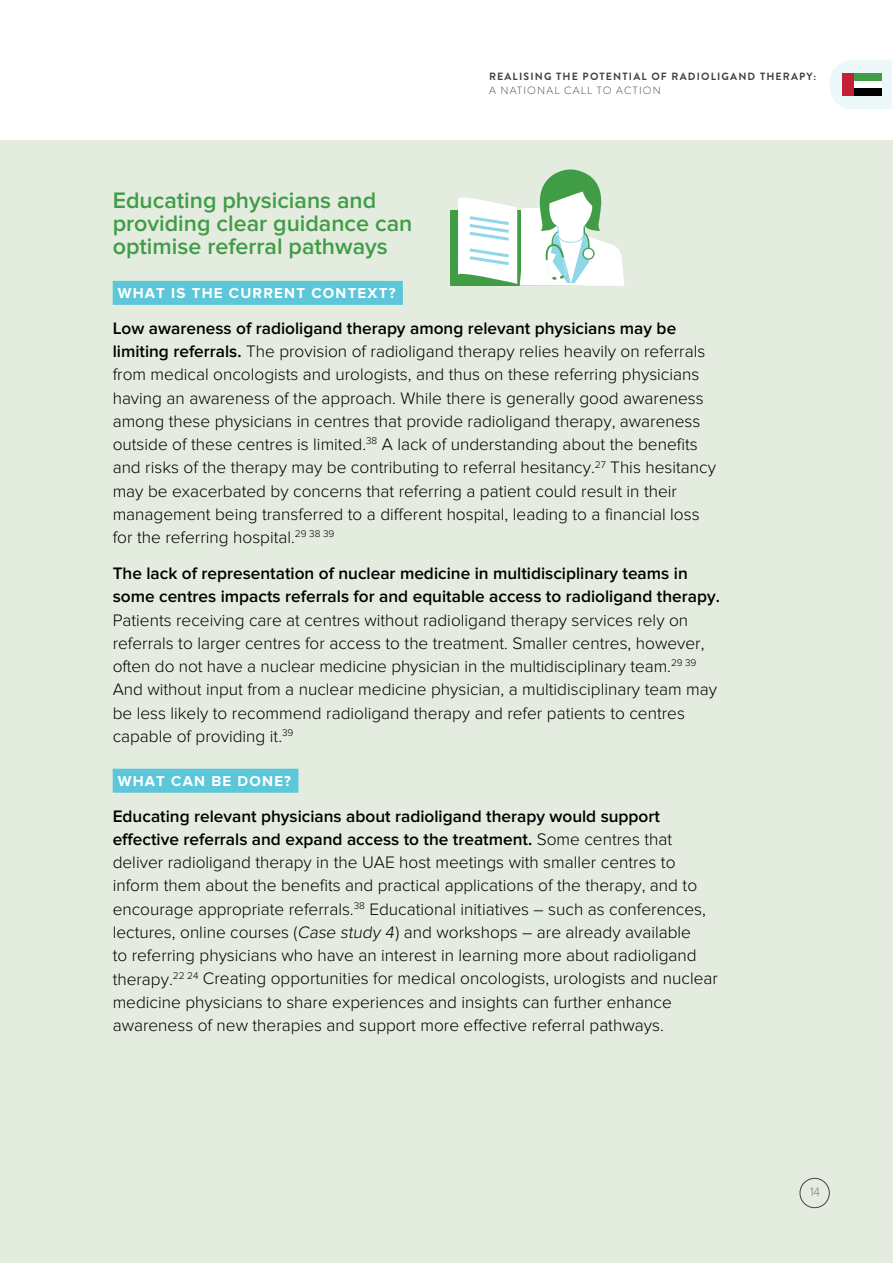
<style>
.page{position:relative;width:893px;height:1263px;background:#fff}
.page>*{position:absolute;margin:0;border:0;box-sizing:border-box;transform-origin:0 0}
.t1{font:600 23.25px/23.2px "Proxima Nova";color:#419c46}
.t2{font:300 17.25px/23.2px "Proxima Nova";color:#000}
.t3{font:700 15px "Proxima Nova";letter-spacing:.08em;color:#fff}
.t4{font:100 12.6px "Proxima Nova T";color:#414042}
.t5{font:700 10.5px "Brandon Grotesque";letter-spacing:.11em;color:#414042}
.t6{font:300 10.5px "Brandon Grotesque";letter-spacing:.11em;color:#414042}
.s1{font-weight:600}
</style>
<div class="page">
<div style="left:0;top:140px;width:893px;height:1123px;background:#e4ecdf"></div>
<div style="left:113px;top:281px;width:290px;height:24px;background:#5bc7d9"></div>
<div style="left:113px;top:769px;width:185px;height:24px;background:#5bc7d9"></div>
<div style="left:450px;top:210px;width:135px;height:76px;background:#419c46"></div>
<svg style="left:458px;top:169px;width:166px;height:117px"></svg>
<div style="left:800px;top:1178px;width:29px;height:30px;border:1px solid #414042;border-radius:50%"></div>
<svg style="left:830px;top:61px;width:62px;height:48px"></svg>
<div style="left:842px;top:73px;width:12px;height:23px;background:#c32035"></div>
<div style="left:854px;top:73px;width:27px;height:8px;background:#419c46"></div>
<div style="left:854px;top:81px;width:27px;height:8px;background:#fff"></div>
<div style="left:854px;top:89px;width:27px;height:7px;background:#000"></div>
<p class="t5" style="left:489px;top:69px;width:329px">REALISING THE POTENTIAL OF RADIOLIGAND THERAPY:</p>
<p class="t6" style="left:489px;top:83px;width:173px">A NATIONAL CALL TO ACTION</p>
<h1 class="t1" style="left:113px;top:189px;width:301px">Educating physicians and providing clear guidance can optimise referral pathways</h1>
<h2 class="t3" style="left:118px;top:284px;width:279px">WHAT IS THE CURRENT CONTEXT?</h2>
<p class="t2" style="left:113px;top:317px;width:605px"><span class="s1">Low awareness of radioligand therapy among relevant physicians may be limiting referrals.</span> The provision of radioligand therapy relies heavily on referrals from medical oncologists and urologists, and thus on these referring physicians having an awareness of the approach. While there is generally good awareness among these physicians in centres that provide radioligand therapy, awareness outside of these centres is limited.<sup>38</sup> A lack of understanding about the benefits and risks of the therapy may be contributing to referral hesitancy.<sup>27</sup> This hesitancy may be exacerbated by concerns that referring a patient could result in their management being transferred to a different hospital, leading to a financial loss for the referring hospital.<sup>29</sup> <sup>38</sup> <sup>39</sup></p>
<p class="t2" style="left:113px;top:562px;width:609px"><span class="s1">The lack of representation of nuclear medicine in multidisciplinary teams in some centres impacts referrals for and equitable access to radioligand therapy.<br></span>Patients receiving care at centres without radioligand therapy services rely on referrals to larger centres for access to the treatment. Smaller centres, however, often do not have a nuclear medicine physician in the multidisciplinary team.<sup>29</sup> <sup>39<br></sup>And without input from a nuclear medicine physician, a multidisciplinary team may be less likely to recommend radioligand therapy and refer patients to centres capable of providing it.<sup>39</sup></p>
<h2 class="t3" style="left:118px;top:772px;width:175px">WHAT CAN BE DONE?</h2>
<p class="t2" style="left:113px;top:804px;width:607px"><span class="s1">Educating relevant physicians about radioligand therapy would support effective referrals and expand access to the treatment.</span> Some centres that deliver radioligand therapy in the UAE host meetings with smaller centres to inform them about the benefits and practical applications of the therapy, and to encourage appropriate referrals.<sup>38</sup> Educational initiatives – such as conferences, lectures, online courses (Case study 4) and workshops – are already available<br>to referring physicians who have an interest in learning more about radioligand therapy.<sup>22</sup> <sup>24</sup> Creating opportunities for medical oncologists, urologists and nuclear medicine physicians to share experiences and insights can further enhance awareness of new therapies and support more effective referral pathways.</p>
<p class="t4" style="left:810px;top:1185px;width:12px">14</p>
</div>
